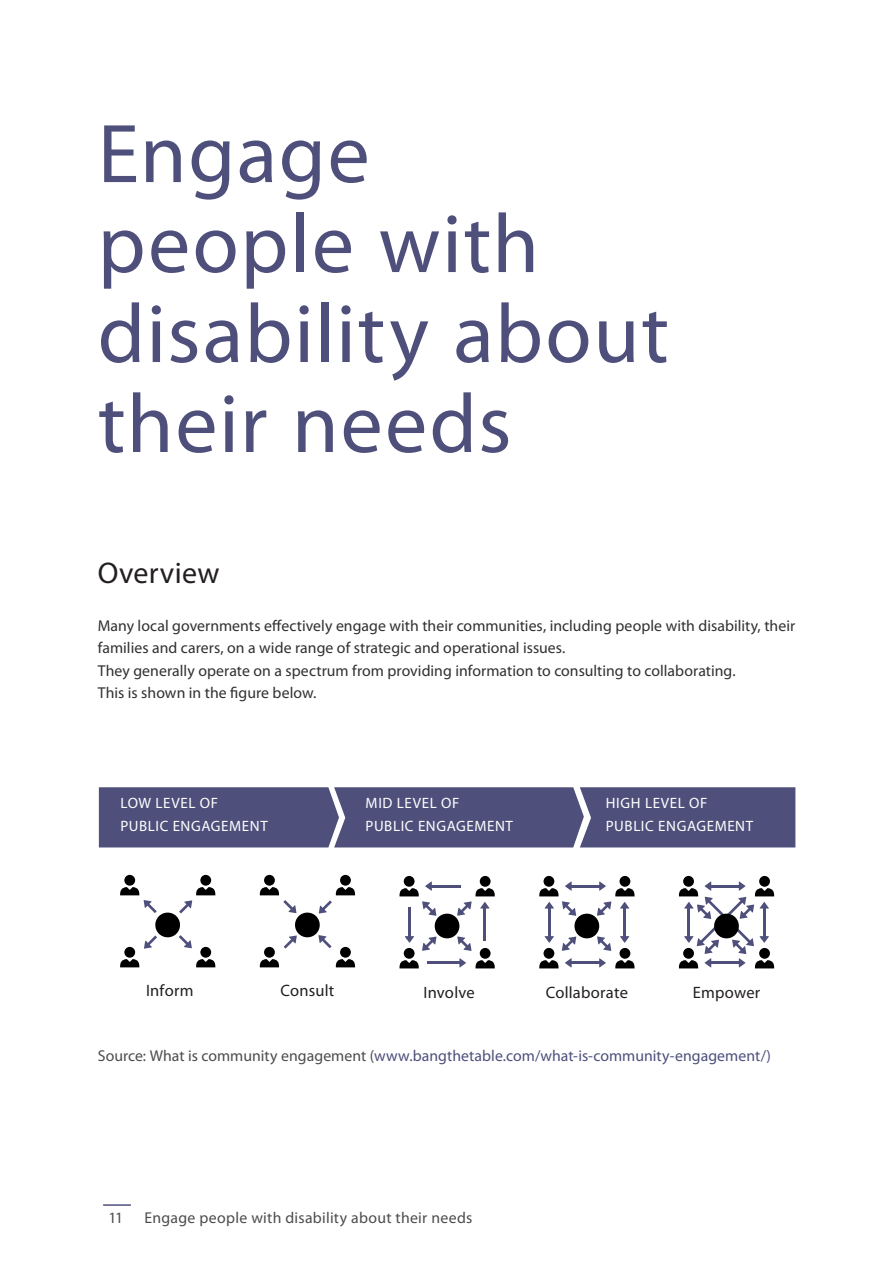
<style>
.page{position:relative;width:893px;height:1263px;background:#fff}
.page>*{position:absolute;margin:0;border:0;box-sizing:border-box;transform-origin:0 0}
.t1{font:84px/90px "Myriad Pro";letter-spacing:.02em;color:#4e4f7b}
.t2{font:30px "Myriad Pro";letter-spacing:.01em;color:#231f20}
.t3{font:16.5px "Myriad Pro";letter-spacing:.015em;color:#231f20}
.t4{font:15.75px/22.5px "Myriad Pro";letter-spacing:.005em;color:#312f30}
.t5{font:15.75px "Myriad Pro";letter-spacing:.005em;color:#4e4f7b}
.t6{font:15.75px "Myriad Pro";letter-spacing:.02em;color:#4b4c4d}
.t7{font:15px/22.5px "Myriad Pro";letter-spacing:.04em;color:#fff}
.s1{color:#4b4c4d}
</style>
<div class="page">
<hr style="left:103px;top:1204px;width:28px;height:2px;background:#4e4f7b">
<div style="left:124px;top:875px;width:11px;height:11px;background:#000;border-radius:50%"></div>
<div style="left:200px;top:875px;width:11px;height:11px;background:#000;border-radius:50%"></div>
<div style="left:124px;top:947px;width:11px;height:11px;background:#000;border-radius:50%"></div>
<svg style="left:120px;top:959px;width:19px;height:8px"></svg>
<div style="left:200px;top:947px;width:11px;height:11px;background:#000;border-radius:50%"></div>
<svg style="left:196px;top:959px;width:19px;height:8px"></svg>
<svg style="left:120px;top:887px;width:95px;height:62px"></svg>
<div style="left:264px;top:875px;width:11px;height:11px;background:#000;border-radius:50%"></div>
<div style="left:340px;top:875px;width:11px;height:11px;background:#000;border-radius:50%"></div>
<div style="left:264px;top:947px;width:11px;height:11px;background:#000;border-radius:50%"></div>
<svg style="left:260px;top:959px;width:19px;height:8px"></svg>
<div style="left:340px;top:947px;width:11px;height:11px;background:#000;border-radius:50%"></div>
<svg style="left:336px;top:959px;width:19px;height:8px"></svg>
<svg style="left:260px;top:887px;width:95px;height:62px"></svg>
<div style="left:404px;top:876px;width:11px;height:11px;background:#000;border-radius:50%"></div>
<div style="left:480px;top:876px;width:11px;height:11px;background:#000;border-radius:50%"></div>
<div style="left:404px;top:948px;width:11px;height:11px;background:#000;border-radius:50%"></div>
<svg style="left:399px;top:960px;width:20px;height:8px"></svg>
<div style="left:480px;top:948px;width:11px;height:11px;background:#000;border-radius:50%"></div>
<svg style="left:475px;top:960px;width:20px;height:8px"></svg>
<svg style="left:399px;top:881px;width:96px;height:70px"></svg>
<hr style="left:428px;top:885px;width:33px;height:2px;background:#4e4f7b">
<svg style="left:459px;top:958px;width:7px;height:9px"></svg>
<hr style="left:428px;top:961px;width:33px;height:3px;background:#4e4f7b">
<div style="left:543px;top:876px;width:11px;height:11px;background:#000;border-radius:50%"></div>
<div style="left:619px;top:876px;width:11px;height:11px;background:#000;border-radius:50%"></div>
<div style="left:543px;top:948px;width:11px;height:11px;background:#000;border-radius:50%"></div>
<svg style="left:539px;top:960px;width:19px;height:8px"></svg>
<div style="left:619px;top:948px;width:11px;height:11px;background:#000;border-radius:50%"></div>
<svg style="left:615px;top:960px;width:19px;height:8px"></svg>
<svg style="left:539px;top:881px;width:95px;height:70px"></svg>
<hr style="left:568px;top:885px;width:33px;height:2px;background:#4e4f7b">
<svg style="left:599px;top:958px;width:7px;height:9px"></svg>
<svg style="left:565px;top:958px;width:7px;height:9px"></svg>
<hr style="left:568px;top:961px;width:33px;height:3px;background:#4e4f7b">
<div style="left:683px;top:876px;width:11px;height:11px;background:#000;border-radius:50%"></div>
<div style="left:759px;top:876px;width:11px;height:11px;background:#000;border-radius:50%"></div>
<svg style="left:679px;top:881px;width:95px;height:87px"></svg>
<div style="left:99px;top:787px;width:696px;height:60px;background:#4e4f7b"></div>
<h1 class="t1" style="left:98px;top:108px;width:573px">Engage<br>people with disability about their needs</h1>
<h2 class="t2" style="left:98px;top:554px;width:123px">Overview</h2>
<p class="t4" style="left:98px;top:614px;width:699px">Many local governments effectively engage with their communities, including people with disability, their families and carers, on a wide range of strategic and operational issues.<br>They generally operate on a spectrum from providing information to consulting to collaborating.<br>This is shown in the figure below.</p>
<p class="t7" style="left:120px;top:791px;width:149px">LOW LEVEL OF<br>PUBLIC ENGAGEMENT</p>
<p class="t7" style="left:366px;top:791px;width:149px">MID LEVEL OF<br>PUBLIC ENGAGEMENT</p>
<p class="t7" style="left:606px;top:791px;width:149px">HIGH LEVEL OF<br>PUBLIC ENGAGEMENT</p>
<p class="t3" style="left:146px;top:981px;width:49px">Inform</p>
<p class="t3" style="left:280px;top:981px;width:55px">Consult</p>
<p class="t3" style="left:424px;top:982px;width:53px">Involve</p>
<p class="t3" style="left:546px;top:982px;width:84px">Collaborate</p>
<p class="t3" style="left:693px;top:982px;width:69px">Empower</p>
<p class="t5" style="left:98px;top:1045px;width:675px"><span class="s1">Source: What is community engagement (</span>www.bangthetable.com/what-is-community-engagement/)</p>
<p class="t6" style="left:108px;top:1208px;width:16px">11</p>
<p class="t6" style="left:145px;top:1208px;width:329px">Engage people with disability about their needs</p>
</div>
